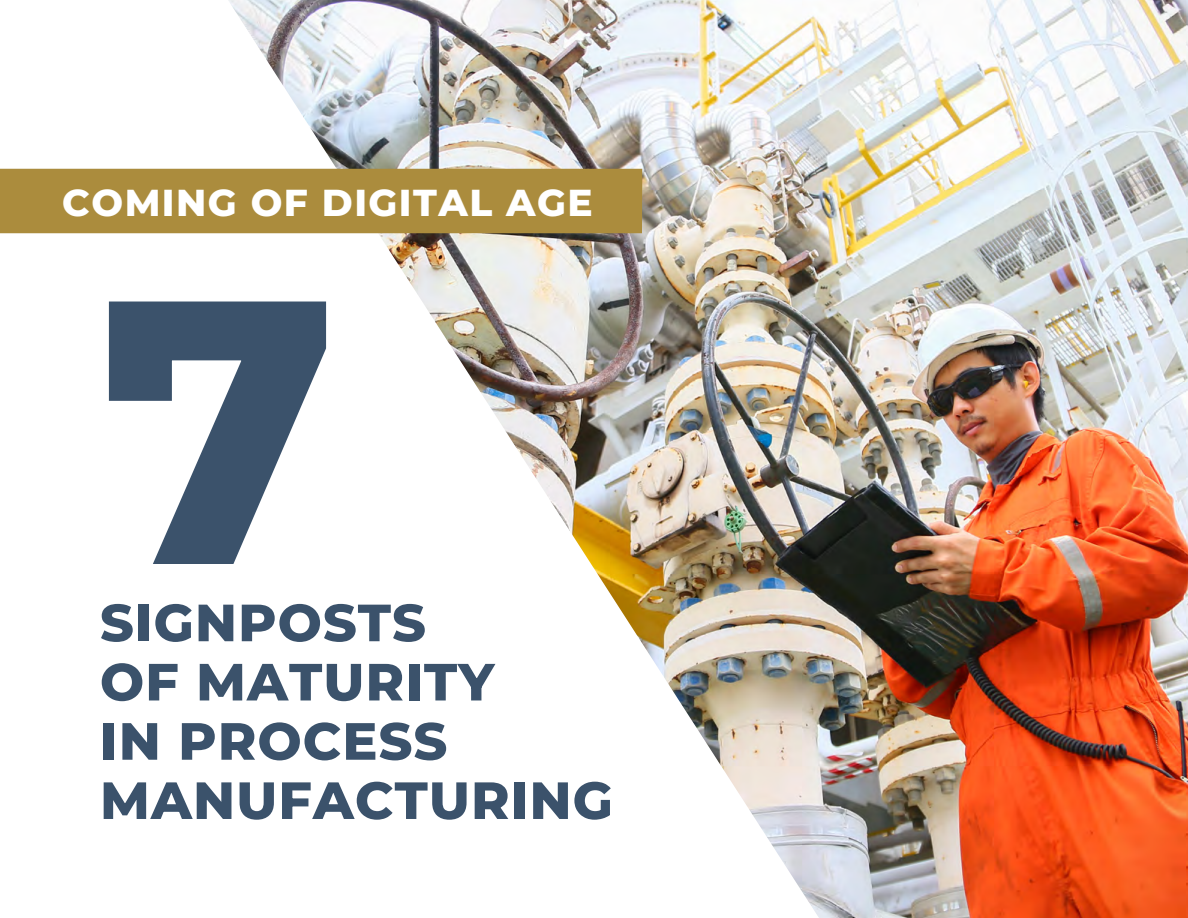
<style>
.page{position:relative;width:1188px;height:918px;background:#fff}
.page>*{position:absolute;margin:0;border:0;box-sizing:border-box;transform-origin:0 0}
.t1{font:100 375px "Montserrat";color:#3b526b}
.t2{font:100 52.35px/59.2px "Montserrat";letter-spacing:.02em;color:#3b526b}
.t3{font:100 37.5px "Montserrat";letter-spacing:.04em;color:#fff}
</style>
<div class="page">
<img style="left:228px;top:0;width:960px;height:918px">
<div style="left:0;top:169px;width:642px;height:64px;background:#ab8c3d"></div>
<p class="t3" style="left:62px;top:177px;width:532px">COMING OF DIGITAL AGE</p>
<h1 class="t1" style="left:100px;top:181px;width:238px">7</h1>
<p class="t2" style="left:100px;top:592px;width:514px">SIGNPOSTS<br>OF MATURITY<br>IN PROCESS<br>MANUFACTURING</p>
</div>
